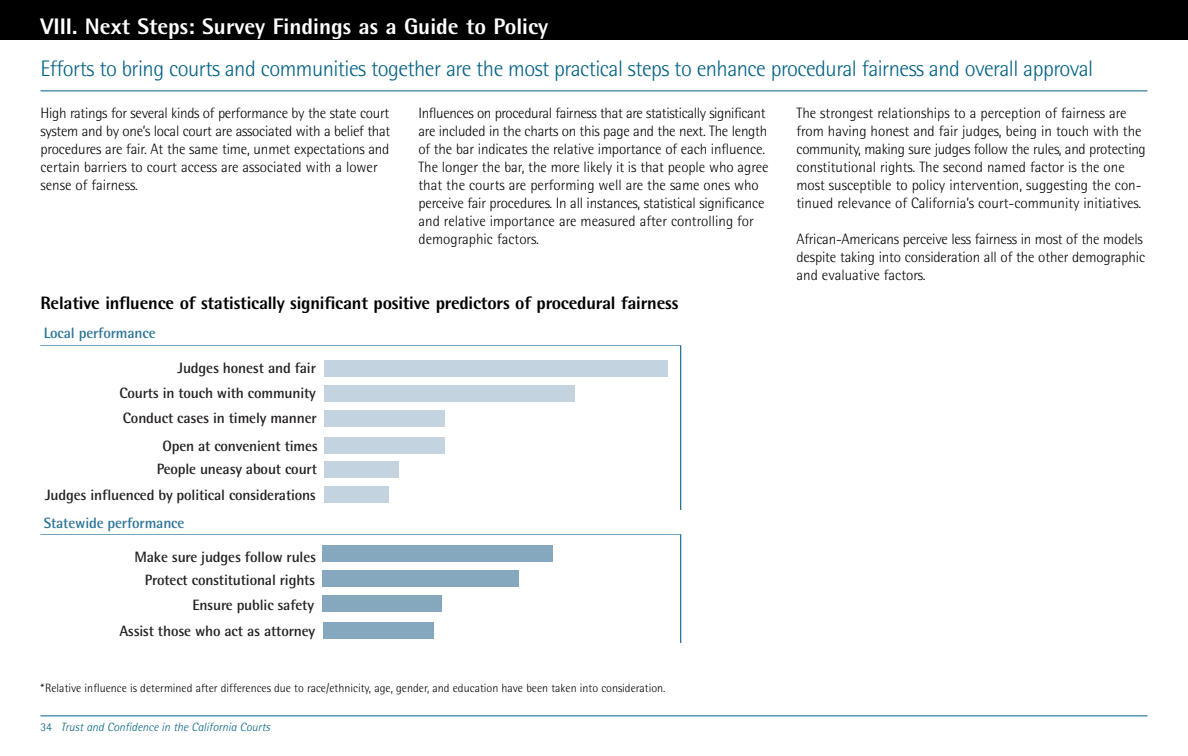
<style>
.page{position:relative;width:1188px;height:756px;background:#fff}
.page>*{position:absolute;margin:0;border:0;box-sizing:border-box;transform-origin:0 0}
.t1{font:300 22.5px "Rotis Semi Sans";letter-spacing:-.025em;color:#006084}
.t2{font:800 22.5px "Rotis Semi Sans";color:#fff}
.t3{font:800 18px "Rotis Semi Sans";letter-spacing:-.01em;color:#000}
.t4{font:300 15px/18px "Rotis Semi Sans";letter-spacing:-.01em;color:#000}
.t5{font:700 15px/24.8px "Rotis Semi Sans";color:#231f20;text-align:justify}
.t6{font:700 15px "Rotis Semi Sans";color:#2b7498}
.t7{font:300 12px "Rotis Semi Sans";color:#000}
.t8{font:italic 300 12px "Rotis Semi Sans";color:#006084}
.s1{font-style:normal}
</style>
<div class="page">
<div style="left:0;top:0;width:1188px;height:40px;background:#000"></div>
<hr style="left:40px;top:716px;width:1108px;height:1px;background:#006084">
<hr style="left:40px;top:91px;width:1108px;height:1px;background:#006084">
<svg style="left:41px;top:534px;width:640px;height:109px"></svg>
<svg style="left:41px;top:345px;width:640px;height:165px"></svg>
<div style="left:324px;top:361px;width:344px;height:16px;background:#c3d4e0"></div>
<div style="left:324px;top:386px;width:251px;height:16px;background:#c3d4e0"></div>
<div style="left:324px;top:411px;width:121px;height:16px;background:#c3d4e0"></div>
<div style="left:324px;top:437px;width:121px;height:16px;background:#c3d4e0"></div>
<div style="left:324px;top:462px;width:75px;height:16px;background:#c3d4e0"></div>
<div style="left:324px;top:487px;width:65px;height:16px;background:#c3d4e0"></div>
<div style="left:323px;top:571px;width:196px;height:16px;background:#85a8bf"></div>
<div style="left:323px;top:596px;width:119px;height:16px;background:#85a8bf"></div>
<div style="left:323px;top:622px;width:111px;height:16px;background:#85a8bf"></div>
<div style="left:323px;top:546px;width:230px;height:16px;background:#85a8bf"></div>
<h1 class="t2" style="left:40px;top:18px;width:509px">VIII. Next Steps: Survey Findings as a Guide to Policy</h1>
<h1 class="t1" style="left:40px;top:61px;width:1054px">Efforts to bring courts and communities together are the most practical steps to enhance procedural fairness and overall approval</h1>
<p class="t4" style="left:40px;top:106px;width:351px">High ratings for several kinds of performance by the state court system and by one’s local court are associated with a belief that procedures are fair. At the same time, unmet expectations and certain barriers to court access are associated with a lower sense of fairness.</p>
<p class="t4" style="left:418px;top:106px;width:352px">Influences on procedural fairness that are statistically significant are included in the charts on this page and the next. The length of the bar indicates the relative importance of each influence.<br>The longer the bar, the more likely it is that people who agree that the courts are performing well are the same ones who perceive fair procedures. In all instances, statistical significance and relative importance are measured after controlling for demographic factors.</p>
<p class="t4" style="left:796px;top:106px;width:351px">The strongest relationships to a perception of fairness are from having honest and fair judges, being in touch with the community, making sure judges follow the rules, and protecting constitutional rights. The second named factor is the one most susceptible to policy intervention, suggesting the con&shy;tinued relevance of California’s court-community initiatives.</p>
<p class="t4" style="left:796px;top:232px;width:350px">African-Americans perceive less fairness in most of the models despite taking into consideration all of the other demographic and evaluative factors.</p>
<p class="t3" style="left:40px;top:297px;width:639px">Relative influence of statistically significant positive predictors of procedural fairness</p>
<p class="t6" style="left:50px;top:327px;width:107px">ocal performance</p>
<p class="t5" style="left:119px;top:357px;width:199px;text-indent:58px">Judges honest and fair Courts in touch with community Conduct cases in timely manner</p>
<p class="t5" style="left:162px;top:436px;width:157px;line-height:22.8px">Open at convenien times eople uneasy about court</p>
<p class="t5" style="left:45px;top:484px;width:272px">Judges influenced by political considerations</p>
<p class="t6" style="left:44px;top:517px;width:142px">Statewide performance</p>
<p class="t5" style="left:134px;top:546px;width:183px">Make sure judges follow rules</p>
<p class="t5" style="left:119px;top:594px;width:197px;line-height:26.1px;text-align:right">nsure public safety<br>A sist those who act as attorney</p>
<p class="t5" style="left:152px;top:569px;width:164px">rotect constitutional rights</p>
<p class="t7" style="left:40px;top:684px;width:626px">*Relative influence is determined after differences due to race/ethnicity, age, gender, and education have been taken into consideration.</p>
<p class="t8" style="left:40px;top:722px;width:231px"><span class="s1">34</span> Trust and Confidence in the California Courts</p>
</div>
